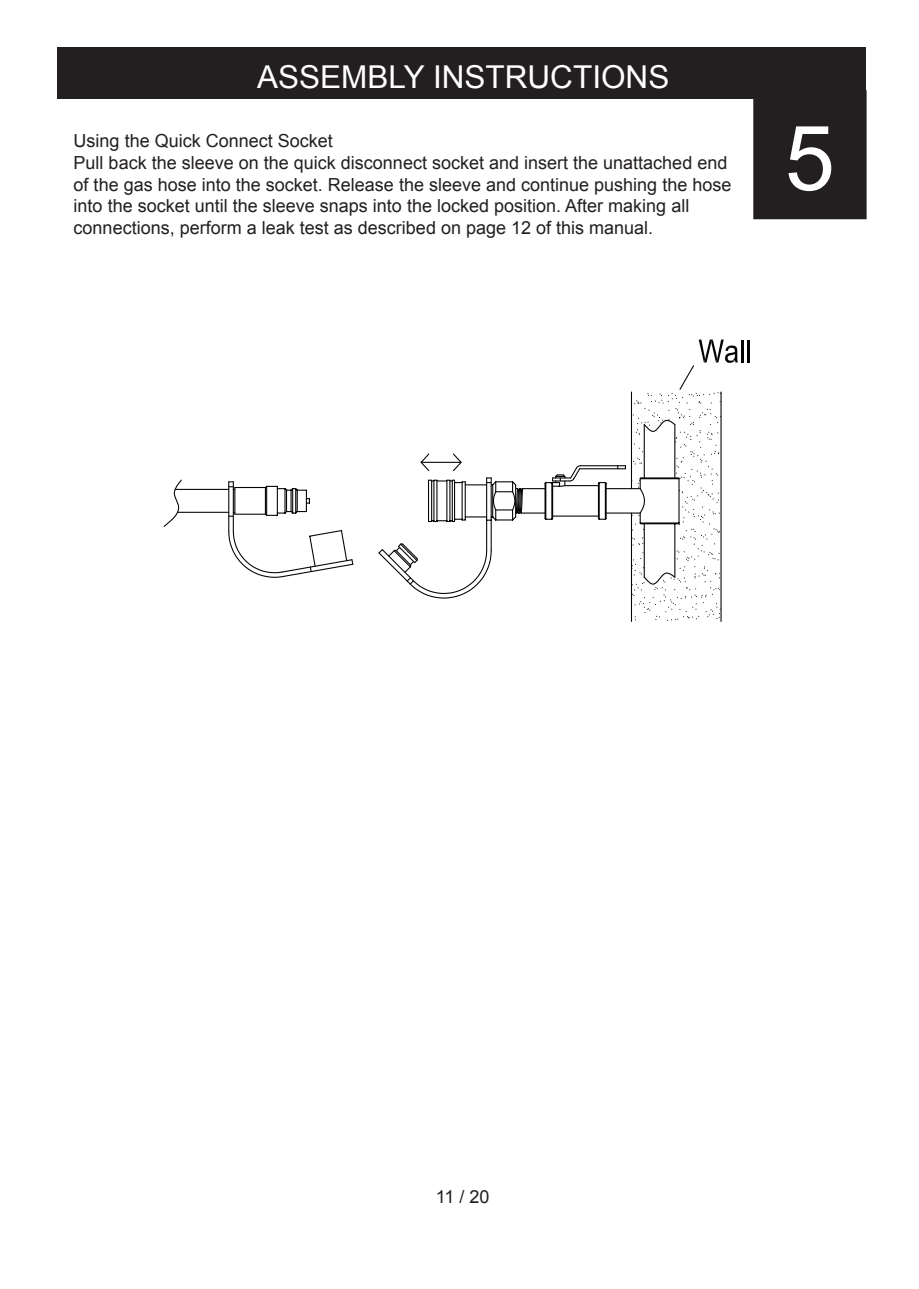
<style>
.page{position:relative;width:919px;height:1289px;background:#fff}
.page>*{position:absolute;margin:0;border:0;box-sizing:border-box;transform-origin:0 0}
.t1{font:90px "Arial";color:#fff}
.t2{font:31.5px "Arial";color:#fff}
.t3{font:18px/21.6px "Arial";color:#231f20}
</style>
<div class="page">
<div style="left:57px;top:47px;width:808px;height:51px;background:#231f20"></div>
<div style="left:753px;top:90px;width:113px;height:129px;background:#231f20"></div>
<svg style="left:183px;top:464px;width:448px;height:121px"></svg>
<svg style="left:264px;top:484px;width:4px;height:33px"></svg>
<svg style="left:234px;top:487px;width:1px;height:27px"></svg>
<hr style="left:233px;top:482px;width:1px;height:49px;background:#050305">
<hr style="left:228px;top:482px;width:1px;height:49px;background:#050305">
<svg style="left:228px;top:530px;width:56px;height:48px"></svg>
<svg style="left:575px;top:464px;width:6px;height:5px"></svg>
<svg style="left:392px;top:542px;width:100px;height:57px"></svg>
<svg style="left:492px;top:490px;width:5px;height:21px"></svg>
<svg style="left:511px;top:487px;width:12px;height:27px"></svg>
<svg style="left:550px;top:477px;width:25px;height:10px"></svg>
<hr style="left:740px;top:339px;width:3px;height:23px;background:#050305">
<hr style="left:747px;top:339px;width:2px;height:23px;background:#050305">
<svg style="left:631px;top:339px;width:107px;height:282px"></svg>
<svg style="left:163px;top:479px;width:20px;height:48px"></svg>
<svg style="left:418px;top:453px;width:44px;height:19px"></svg>
<h2 class="t2" style="left:257px;top:56px;width:413px">ASSEMBLY INSTRUCTIONS</h2>
<p class="t3" style="left:74px;top:130px;width:659px">Using the Quick Connect Socket<br>Pull back the sleeve on the quick disconnect socket and insert the unattached end of the gas hose into the socket. Release the sleeve and continue pushing the hose into the socket until the sleeve snaps into the locked position. After making all connections, perform a leak test as described on page 12 of this manual.</p>
<h1 class="t1" style="left:784px;top:99px;width:52px">5</h1>
<p class="t3" style="left:436px;top:1186px;width:55px">11 / 20</p>
</div>
